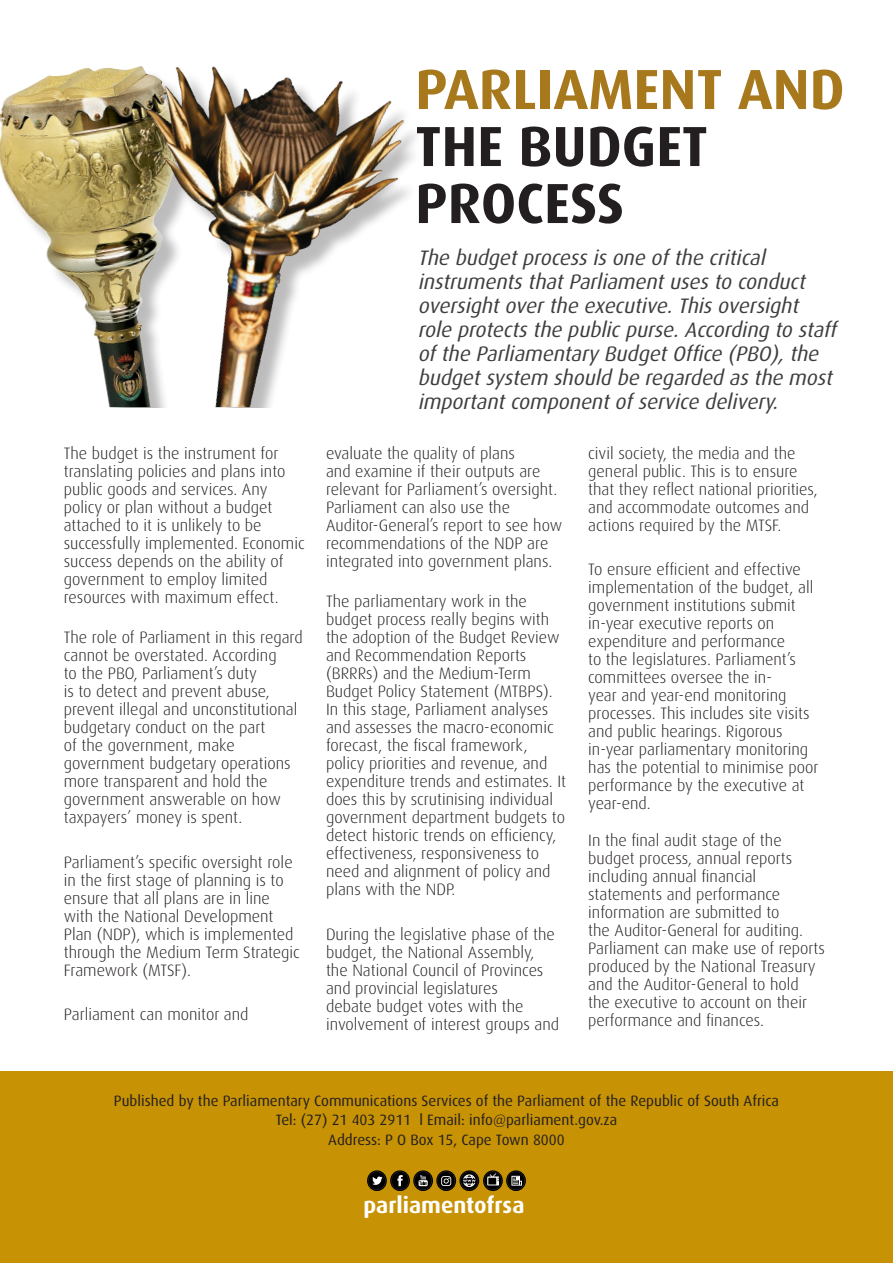
<style>
.page{position:relative;width:893px;height:1263px;background:#fff}
.page>*{position:absolute;margin:0;border:0;box-sizing:border-box;transform-origin:0 0}
.t1{font:700 56.55px/57px "Dax";color:#231f20}
.t2{font:700 22.5px "Dax";color:#fff}
.t3{font:italic 21px/24px "Dax";color:#3e3e3f}
.t4{font:300 16.5px/18px "Dax";color:#231f20}
.t5{font:15px "Dax";color:#231f20}
.s1{color:#a8781c}
</style>
<div class="page">
<div style="left:0;top:1072px;width:893px;height:191px;background:#c79203"></div>
<svg style="left:367px;top:1170px;width:159px;height:21px"></svg>
<img style="left:0;top:68px;width:109px;height:337px">
<img style="left:109px;top:66px;width:306px;height:341px">
<p class="t4" style="left:64px;top:444px;width:242px">The budget is the instrument for translating policies and plans into public goods and services. Any policy or plan without a budget attached to it is unlikely to be successfully implemented. Economic success depends on the ability of government to employ limited resources with maximum effect.</p>
<p class="t4" style="left:64px;top:629px;width:240px">The role of Parliament in this regard cannot be overstated. According<br>to the PBO, Parliament’s duty<br>is to detect and prevent abuse, prevent illegal and unconstitutional budgetary conduct on the part<br>of the government, make government budgetary operations more transparent and hold the government answerable on how taxpayers’ money is spent.</p>
<p class="t4" style="left:64px;top:853px;width:238px">Parliament’s specific oversight role in the first stage of planning is to ensure that all plans are in line with the National Development<br>Plan (NDP), which is implemented through the Medium Term Strategic<br>Framework (MTSF).</p>
<p class="t4" style="left:64px;top:1006px;width:186px">Parliament can monitor and</p>
<p class="t1" style="left:415px;top:61px;width:431px"><span class="s1">PARLIAMENT AND<br></span>THE BUDGET<br>PROCESS</p>
<p class="t3" style="left:418px;top:246px;width:425px">The budgetprocessisone ofthe critical instrumentsthatParliamentusesto conduct oversightoverthe executive.Thisoversight role protectsthe publicpurse.According to staff ofthe Parliamentary BudgetOffice (PBO),the budgetsystem should be regarded asthe most importantcomponentofservice delivery.</p>
<p class="t4" style="left:326px;top:444px;width:238px">evaluate the quality of plans<br>and examine if their outputs are relevant for Parliament’s oversight.<br>Parliament can also use the<br>Auditor-General’s report to see how recommendations of the NDP are integrated into government plans.</p>
<p class="t4" style="left:326px;top:593px;width:242px">The parliamentary work in the budget process really begins with the adoption of the Budget Review and Recommendation Reports (BRRRs) and the Medium-Term<br>Budget Policy Statement (MTBPS).<br>In this stage, Parliament analyses and assesses the macro-economic forecast, the fiscal framework, policy priorities and revenue, and expenditure trends and estimates. It does this by scrutinising individual government department budgets to detect historic trends on efficiency, effectiveness, responsiveness to need and alignment of policy and plans with the NDP.</p>
<p class="t4" style="left:326px;top:925px;width:235px">During the legislative phase of the budget, the National Assembly, the National Council of Provinces and provincial legislatures<br>debate budget votes with the involvement of interest groups and</p>
<p class="t4" style="left:588px;top:444px;width:231px">civil society, the media and the general public. This is to ensure that they reflect national priorities, and accommodate outcomes and actions required by the MTSF.</p>
<p class="t4" style="left:588px;top:561px;width:232px">To ensure efficient and effective implementation of the budget, all government institutions submit in-year executive reports on expenditure and performance<br>to the legislatures. Parliament’s committees oversee the in-<br>year and year-end monitoring processes. This includes site visits and public hearings. Rigorous in-year parliamentary monitoring has the potential to minimise poor performance by the executive at year-end.</p>
<p class="t4" style="left:588px;top:831px;width:238px">In the final audit stage of the budget process, annual reports including annual financial statements and performance information are submitted to<br>the Auditor-General for auditing.<br>Parliament can make use of reports produced by the National Treasury and the Auditor-General to hold<br>the executive to account on their performance and finances.</p>
<p class="t5" style="left:114px;top:1092px;width:667px">Published by the Parliamentary Communications Services of the Parliament of the Republic of South Africa</p>
<p class="t5" style="left:276px;top:1112px;width:343px">Tel: (27) 21 403 2911 l Email: info@parliament.gov.za</p>
<p class="t5" style="left:328px;top:1131px;width:238px">Address: P O Box 15, Cape Town 8000</p>
<p class="t2" style="left:363px;top:1192px;width:163px">parliamentofrsa</p>
</div>
